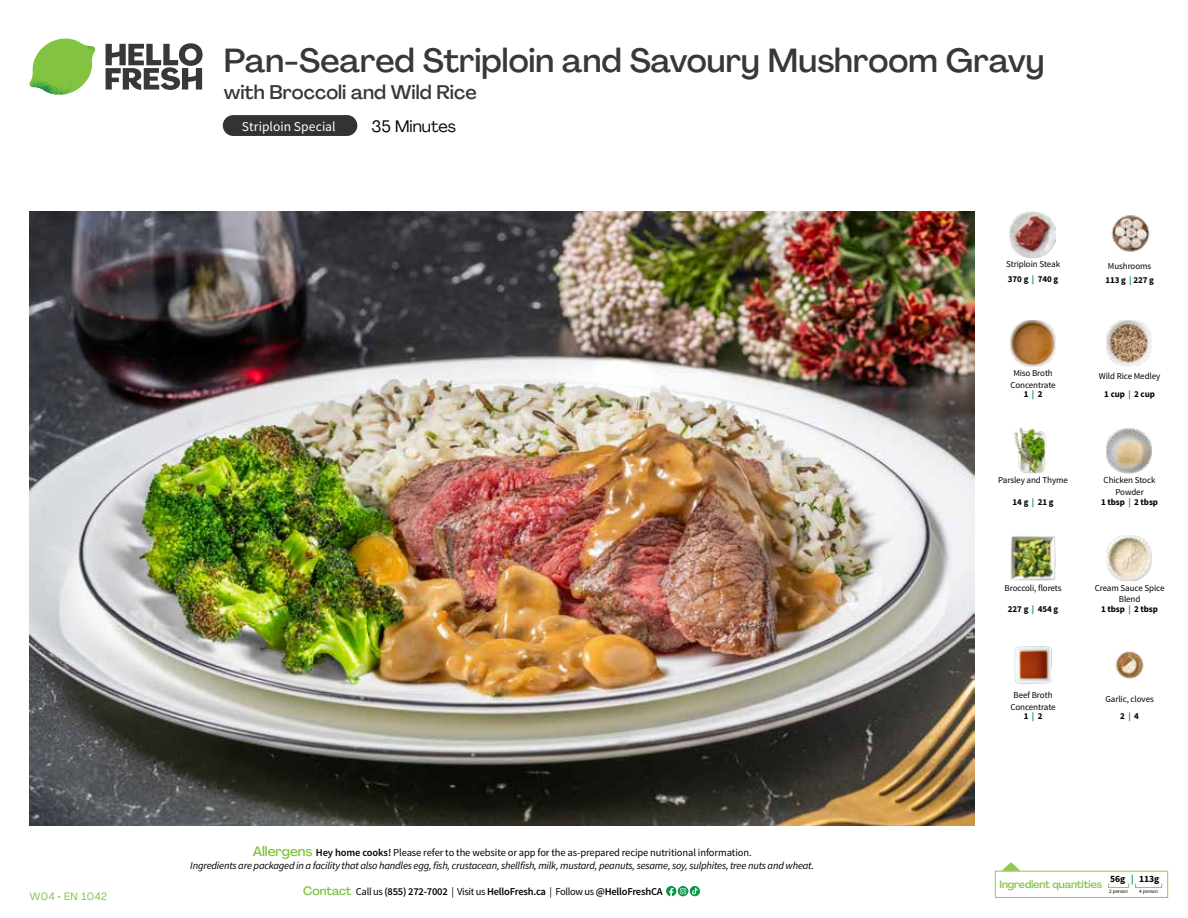
<style>
.page{position:relative;width:1188px;height:918px;background:#fff}
.page>*{position:absolute;margin:0;border:0;box-sizing:border-box;transform-origin:0 0}
.t1{font:500 33px "Agrandir";color:#383839}
.t2{font:500 19.5px "Agrandir";color:#383839}
.t3{font:16.5px "Agrandir";color:#000}
.t4{font:13.5px "Source Sans Pro";letter-spacing:.005em;color:#fff}
.t5{font:italic 10.5px/13.5px "Source Sans Pro";letter-spacing:-.02em;color:#000;text-align:center}
.t6{font:600 10.5px "Source Sans Pro";letter-spacing:-.02em;color:#000}
.t7{font:500 10.5px "Agrandir";letter-spacing:-.01em;color:#82c341}
.t8{font:10.5px "Agrandir";letter-spacing:.05em;color:#82c341}
.t9{font:700 9.6px "Source Sans Pro";color:#000}
.t10{font:9px/11.6px "Source Sans Pro";letter-spacing:-.01em;color:#000;text-align:center}
.t11{font:700 9px "Source Sans Pro";letter-spacing:-.01em;color:#000}
.t12{font:5.25px "Source Sans Pro";letter-spacing:-.01em;color:#000}
.s1{font-family:"Agrandir";font-weight:500;font-style:normal;font-size:13.5px;color:#82c341}
.s2{font-weight:600;font-style:normal}
.s3{font-style:normal}
.s4{font-weight:700}
.s5{font-weight:700;color:#0b9446}
.s6{color:#0b9446}
.s7{font-family:"Agrandir";font-weight:500;font-size:12px;color:#82c341}
.s8{font-weight:400}
</style>
<div class="page">
<svg style="left:106px;top:43px;width:97px;height:47px"></svg>
<svg style="left:34px;top:39px;width:59px;height:38px"></svg>
<img style="left:65px;top:39px;width:30px;height:25px">
<img style="left:33px;top:60px;width:56px;height:10px">
<img style="left:29px;top:64px;width:58px;height:31px">
<img style="left:64px;top:70px;width:25px;height:24px">
<img style="left:30px;top:211px;width:945px;height:615px">
<svg style="left:690px;top:886px;width:10px;height:10px"></svg>
<svg style="left:666px;top:886px;width:32px;height:10px"></svg>
<svg style="left:1002px;top:862px;width:19px;height:9px"></svg>
<div style="left:995px;top:871px;width:173px;height:27px;border:1px solid #91c84e"></div>
<div style="left:1108px;top:883px;width:21px;height:5px;border:1px solid #91c84e"></div>
<div style="left:1135px;top:883px;width:27px;height:5px;border:1px solid #91c84e"></div>
<div style="left:223px;top:115px;width:134px;height:21px;background:#333;border-radius:10px"></div>
<img style="left:1011px;top:321px;width:45px;height:45px">
<img style="left:1106px;top:321px;width:46px;height:45px">
<img style="left:1014px;top:428px;width:32px;height:46px">
<img style="left:1106px;top:428px;width:46px;height:46px">
<img style="left:1011px;top:536px;width:45px;height:45px">
<img style="left:1106px;top:536px;width:46px;height:45px">
<img style="left:1014px;top:646px;width:38px;height:38px">
<img style="left:1111px;top:215px;width:39px;height:37px">
<img style="left:1010px;top:212px;width:45px;height:45px">
<img style="left:1115px;top:651px;width:29px;height:28px">
<p class="t8" style="left:30px;top:890px;width:79px">W04 • EN 1042</p>
<h1 class="t1" style="left:224px;top:40px;width:822px">Pan-Seared Striploin and Savoury Mushroom Gravy</h1>
<h2 class="t2" style="left:224px;top:80px;width:255px">with Broccoli and Wild Rice</h2>
<h3 class="t3" style="left:372px;top:116px;width:86px">35 Minutes</h3>
<p class="t4" style="left:242px;top:118px;width:95px">Striploin Special</p>
<p class="t5" style="left:190px;top:846px;width:625px"><span class="s1">Allergens</span> <span class="s2">Hey home cooks!</span> <span class="s3">Please refer to the website or app for the as-prepared recipe nutritional information.<br></span>Ingredients are packaged in a facility that also handles egg, fish, crustacean, shellfish, milk, mustard, peanuts, sesame, soy, sulphites, tree nuts and wheat.</p>
<p class="t10" style="left:1006px;top:257px;width:56px;line-height:14.9px;text-align:left">Striploin Steak<br><span class="s4">370 g</span> <span class="s5">|</span> <span class="s4">740 g</span></p>
<p class="t10" style="left:1105px;top:258px;width:50px;line-height:14.9px;text-align:left">Mushrooms<br><span class="s4">113 g</span> <span class="s5">|</span> <span class="s4">227 g</span></p>
<p class="t10" style="left:1010px;top:367px;width:47px">Miso Broth<br>Concentrate</p>
<p class="t11" style="left:1024px;top:388px;width:20px">1 <span class="s6">|</span> 2</p>
<p class="t10" style="left:1099px;top:367px;width:63px;line-height:18px">Wild Rice Medley<br><span class="s4">1 cup</span> <span class="s5">|</span> <span class="s4">2 cup</span></p>
<p class="t10" style="left:998px;top:475px;width:71px">Parsley and Thyme</p>
<p class="t11" style="left:1013px;top:496px;width:42px">14 g <span class="s6">|</span> 21 g</p>
<p class="t10" style="left:1104px;top:475px;width:53px">Chicken Stock<br>Powder</p>
<p class="t11" style="left:1101px;top:496px;width:58px">1 tbsp <span class="s6">|</span> 2 tbsp</p>
<p class="t10" style="left:1005px;top:582px;width:58px">Broccoli, florets</p>
<p class="t11" style="left:1008px;top:603px;width:52px">227 g <span class="s6">|</span> 454 g</p>
<p class="t10" style="left:1010px;top:690px;width:47px">Beef Broth<br>Concentrate</p>
<p class="t11" style="left:1024px;top:711px;width:20px">1 <span class="s6">|</span> 2</p>
<p class="t10" style="left:1095px;top:582px;width:71px">Cream Sauce Spice<br>Blend</p>
<p class="t11" style="left:1101px;top:603px;width:58px">1 tbsp <span class="s6">|</span> 2 tbsp</p>
<p class="t10" style="left:1105px;top:691px;width:50px;line-height:17px">Garlic, cloves<br><span class="s4">2</span> <span class="s5">|</span> <span class="s4">4</span></p>
<p class="t6" style="left:303px;top:885px;width:361px"><span class="s7">Contact</span> <span class="s8">Call us</span> (855) 272-7002 <span class="s8">| Visit us</span> HelloFresh.ca <span class="s8">| Follow us</span> @HelloFreshCA</p>
<p class="t9" style="left:1110px;top:873px;width:50px">56g <span class="s6">|</span> 113g</p>
<p class="t12" style="left:1109px;top:888px;width:20px">2 person</p>
<p class="t12" style="left:1139px;top:888px;width:20px">4 person</p>
<p class="t7" style="left:1000px;top:878px;width:104px">Ingredient quantities</p>
</div>
